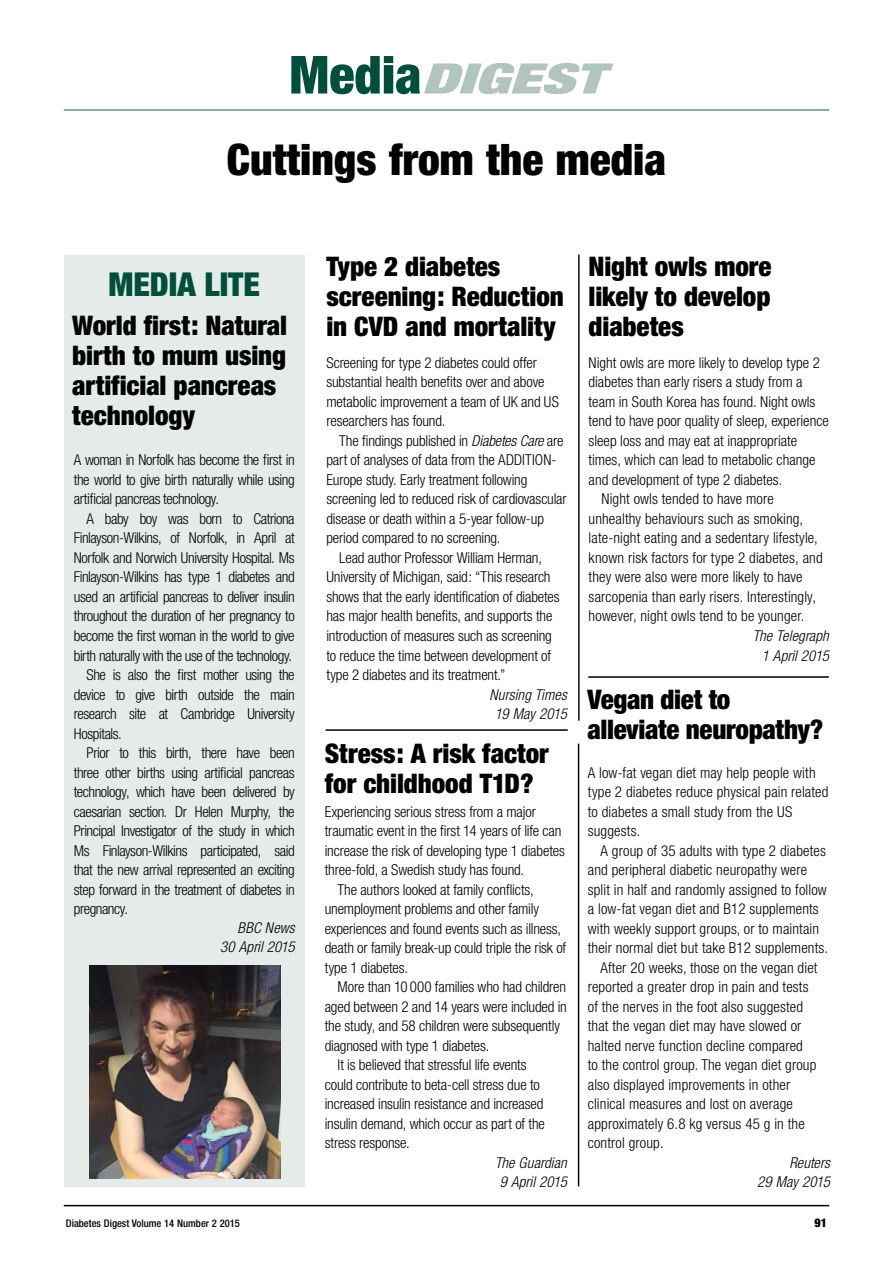
<style>
.page{position:relative;width:893px;height:1263px;background:#fff}
.page>*{position:absolute;margin:0;border:0;box-sizing:border-box;transform-origin:0 0}
.t1{font:900 condensed 43.5px "Helvetica Neue";color:#000}
.t2{font:italic 900 expanded 42px "Helvetica Neue";color:#b1c5bc;scale:1.5 1}
.t3{font:900 condensed 33px "Helvetica Neue";color:#014f3b}
.t4{font:900 condensed 27px/30px "Helvetica Neue";letter-spacing:-.005em;color:#000}
.t5{font:300 condensed 15px/19.5px "Helvetica Neue";letter-spacing:-.01em;color:#000;text-align:justify}
.t6{font:300 condensed 15px/19.5px "Helvetica Neue";letter-spacing:.01em;color:#000}
.t7{font:300 condensed 15px "Helvetica Neue";letter-spacing:-.03em;color:#000}
.t8{font:italic 300 condensed 15px/19.5px "Helvetica Neue";letter-spacing:.01em;color:#000;text-align:right}
.t9{font:900 condensed 12px "Helvetica Neue";color:#000}
.t10{font:500 condensed 10.5px "Helvetica Neue";color:#000}
.s1{font-style:normal;font-stretch:condensed;font-size:52.5px;color:#014f3b}
.s2{font-style:italic}
</style>
<div class="page">
<hr style="left:64px;top:109px;width:765px;height:2px;background:#698f7e">
<hr style="left:64px;top:1205px;width:765px;height:1px;background:#000">
<hr style="left:578px;top:255px;width:2px;height:466px;background:#0a0a0a">
<div style="left:64px;top:255px;width:241px;height:931px;background:#e4ebe8"></div>
<hr style="left:588px;top:676px;width:241px;height:2px;background:#000">
<hr style="left:578px;top:744px;width:1px;height:442px;background:#0a0a0a">
<img style="left:90px;top:965px;width:190px;height:213px">
<hr style="left:326px;top:729px;width:242px;height:2px;background:#000">
<h2 class="t2" style="left:289px;top:52px;width:211px"><span class="s1">Media</span>DIGEST</h2>
<h1 class="t1" style="left:227px;top:133px;width:441px">Cuttings from the media</h1>
<h3 class="t3" style="left:108px;top:263px;width:153px">MEDIA LITE</h3>
<h3 class="t4" style="left:72px;top:310px;width:216px">World first: Natural birth to mum using artificial pancreas technology</h3>
<p class="t5" style="left:74px;top:450px;width:222px">A woman in Norfolk has become the first in the world to give birth naturally while using artificial pancreas technology.</p>
<p class="t7" style="left:87px;top:510px;width:210px">A baby boy was born to Catriona</p>
<p class="t7" style="left:74px;top:530px;width:222px">Finlayson-Wilkins, of Norfolk, in April at</p>
<p class="t7" style="left:74px;top:549px;width:222px">Norfolk and Norwich University Hospital. Ms</p>
<p class="t7" style="left:74px;top:569px;width:222px">Finlayson-Wilkins has type 1 diabetes and</p>
<p class="t7" style="left:74px;top:588px;width:222px">used an artificial pancreas to deliver insulin</p>
<p class="t7" style="left:74px;top:608px;width:222px">throughout the duration of her pregnancy to</p>
<p class="t7" style="left:74px;top:627px;width:222px">become the first woman in the world to give</p>
<p class="t7" style="left:74px;top:647px;width:220px">birth naturally with the use of the technology.</p>
<p class="t7" style="left:87px;top:666px;width:210px">She is also the first mother using the</p>
<p class="t7" style="left:74px;top:686px;width:222px">device to give birth outside the main</p>
<p class="t7" style="left:74px;top:705px;width:222px">research site at Cambridge University</p>
<p class="t7" style="left:74px;top:725px;width:50px">Hospitals.</p>
<p class="t7" style="left:87px;top:744px;width:210px">Prior to this birth, there have been</p>
<p class="t7" style="left:74px;top:764px;width:222px">three other births using artificial pancreas</p>
<p class="t7" style="left:74px;top:783px;width:222px">technology, which have been delivered by</p>
<p class="t7" style="left:74px;top:803px;width:222px">caesarian section. Dr Helen Murphy, the</p>
<p class="t7" style="left:74px;top:822px;width:222px">Principal Investigator of the study in which</p>
<p class="t7" style="left:74px;top:842px;width:222px">Ms Finlayson-Wilkins participated, said</p>
<p class="t7" style="left:74px;top:861px;width:222px">that the new arrival represented an exciting</p>
<p class="t7" style="left:74px;top:881px;width:222px">step forward in the treatment of diabetes in</p>
<p class="t7" style="left:74px;top:900px;width:56px">pregnancy.</p>
<p class="t8" style="left:220px;top:918px;width:76px;line-height:18.9px">BBC News<br>30 April 2015</p>
<h3 class="t4" style="left:326px;top:251px;width:239px">Type 2 diabetes screening: Reduction in CVD and mortality</h3>
<p class="t5" style="left:326px;top:353px;width:234px;text-align:left">Screening for type 2 diabetes could offer substantial health benefits over and above metabolic improvement a team of UK and US researchers has found.</p>
<p class="t5" style="left:339px;top:431px;width:226px">The findings published in <span class="s2">Diabetes Care</span> are</p>
<p class="t5" style="left:326px;top:450px;width:232px">part of analyses of data from the ADDITION-</p>
<p class="t5" style="left:326px;top:470px;width:202px">Europe study. Early treatment following</p>
<p class="t5" style="left:326px;top:489px;width:242px">screening led to reduced risk of cardiovascular</p>
<p class="t5" style="left:326px;top:509px;width:219px">disease or death within a 5-year follow-up</p>
<p class="t5" style="left:326px;top:528px;width:176px">period compared to no screening.</p>
<p class="t5" style="left:339px;top:548px;width:204px">Lead author Professor William Herman,</p>
<p class="t5" style="left:326px;top:567px;width:226px">University of Michigan, said: “This research</p>
<p class="t5" style="left:326px;top:587px;width:235px">shows that the early identification of diabetes</p>
<p class="t5" style="left:326px;top:606px;width:228px">has major health benefits, and supports the</p>
<p class="t5" style="left:326px;top:626px;width:227px">introduction of measures such as screening</p>
<p class="t5" style="left:326px;top:645px;width:226px">to reduce the time between development of</p>
<p class="t5" style="left:326px;top:665px;width:181px">type 2 diabetes and its treatment.”</p>
<p class="t8" style="left:490px;top:684px;width:79px;text-align:center">Nursing Times<br>19 May 2015</p>
<h3 class="t4" style="left:325px;top:737px;width:225px">Stress: A risk factor for childhood T1D?</h3>
<p class="t5" style="left:325px;top:801px;width:213px">Experiencing serious stress from a major</p>
<p class="t5" style="left:325px;top:821px;width:238px">traumatic event in the first 14 years of life can</p>
<p class="t5" style="left:325px;top:840px;width:242px">increase the risk of developing type 1 diabetes</p>
<p class="t5" style="left:325px;top:860px;width:201px">three-fold, a Swedish study has found.</p>
<p class="t5" style="left:337px;top:879px;width:198px">The authors looked at family conflicts,</p>
<p class="t5" style="left:325px;top:899px;width:216px">unemployment problems and other family</p>
<p class="t5" style="left:325px;top:918px;width:238px">experiences and found events such as illness,</p>
<p class="t5" style="left:325px;top:938px;width:243px">death or family break-up could triple the risk of</p>
<p class="t5" style="left:325px;top:957px;width:85px">type 1 diabetes.</p>
<p class="t5" style="left:337px;top:977px;width:230px">More than 10 000 families who had children</p>
<p class="t5" style="left:325px;top:996px;width:244px">aged between 2 and 14 years were included in</p>
<p class="t5" style="left:325px;top:1016px;width:237px">the study, and 58 children were subsequently</p>
<p class="t5" style="left:325px;top:1035px;width:166px">diagnosed with type 1 diabetes.</p>
<p class="t5" style="left:337px;top:1055px;width:191px">It is believed that stressful life events</p>
<p class="t5" style="left:325px;top:1074px;width:217px">could contribute to beta-cell stress due to</p>
<p class="t5" style="left:325px;top:1094px;width:220px">increased insulin resistance and increased</p>
<p class="t5" style="left:325px;top:1113px;width:222px">insulin demand, which occur as part of the</p>
<p class="t5" style="left:325px;top:1133px;width:87px">stress response.</p>
<p class="t8" style="left:495px;top:1152px;width:73px;text-align:center">The Guardian<br>9 April 2015</p>
<h3 class="t4" style="left:589px;top:251px;width:184px;text-align:justify">Night owls more likely to develop diabetes</h3>
<p class="t5" style="left:589px;top:353px;width:233px">Night owls are more likely to develop type 2</p>
<p class="t5" style="left:589px;top:372px;width:215px">diabetes than early risers a study from a</p>
<p class="t5" style="left:589px;top:392px;width:228px">team in South Korea has found. Night owls</p>
<p class="t5" style="left:589px;top:411px;width:242px">tend to have poor quality of sleep, experience</p>
<p class="t5" style="left:589px;top:431px;width:210px">sleep loss and may eat at inappropriate</p>
<p class="t5" style="left:589px;top:450px;width:228px">times, which can lead to metabolic change</p>
<p class="t5" style="left:589px;top:470px;width:195px">and development of type 2 diabetes.</p>
<p class="t6" style="left:601px;top:489px;width:174px">Night owls tended to have more</p>
<p class="t6" style="left:589px;top:509px;width:216px">unhealthy behaviours such as smoking,</p>
<p class="t6" style="left:589px;top:528px;width:231px">late-night eating and a sedentary lifestyle,</p>
<p class="t6" style="left:589px;top:548px;width:236px">known risk factors for type 2 diabetes, and</p>
<p class="t6" style="left:589px;top:567px;width:215px">they were also were more likely to have</p>
<p class="t6" style="left:589px;top:587px;width:229px">sarcopenia than early risers. Interestingly,</p>
<p class="t6" style="left:589px;top:606px;width:217px">however, night owls tend to be younger.</p>
<p class="t8" style="left:753px;top:626px;width:78px">The Telegraph<br>1 April 2015</p>
<h3 class="t4" style="left:588px;top:684px;width:237px">Vegan diet to alleviate neuropathy?</h3>
<p class="t6" style="left:588px;top:762px;width:242px">A low-fat vegan diet may help people with type 2 diabetes reduce physical pain related to diabetes a small study from the US suggests.</p>
<p class="t6" style="left:600px;top:840px;width:227px">A group of 35 adults with type 2 diabetes</p>
<p class="t6" style="left:588px;top:860px;width:221px">and peripheral diabetic neuropathy were</p>
<p class="t6" style="left:588px;top:879px;width:240px">split in half and randomly assigned to follow</p>
<p class="t6" style="left:588px;top:899px;width:232px">a low-fat vegan diet and B12 supplements</p>
<p class="t6" style="left:588px;top:918px;width:233px">with weekly support groups, or to maintain</p>
<p class="t6" style="left:588px;top:938px;width:242px">their normal diet but take B12 supplements.</p>
<p class="t6" style="left:600px;top:957px;width:218px">After 20 weeks, those on the vegan diet</p>
<p class="t6" style="left:588px;top:977px;width:222px">reported a greater drop in pain and tests</p>
<p class="t6" style="left:588px;top:996px;width:217px">of the nerves in the foot also suggested</p>
<p class="t6" style="left:588px;top:1016px;width:215px">that the vegan diet may have slowed or</p>
<p class="t6" style="left:588px;top:1035px;width:217px">halted nerve function decline compared</p>
<p class="t6" style="left:588px;top:1055px;width:230px">to the control group. The vegan diet group</p>
<p class="t6" style="left:588px;top:1074px;width:204px">also displayed improvements in other</p>
<p class="t6" style="left:588px;top:1094px;width:207px">clinical measures and lost on average</p>
<p class="t6" style="left:588px;top:1113px;width:219px">approximately 6.8 kg versus 45 g in the</p>
<p class="t6" style="left:588px;top:1133px;width:77px">control group.</p>
<p class="t8" style="left:757px;top:1152px;width:74px">Reuters<br>29 May 2015</p>
<p class="t10" style="left:66px;top:1217px;width:175px">Diabetes Digest Volume 14 Number 2 2015</p>
<p class="t9" style="left:815px;top:1216px;width:14px">91</p>
</div>
